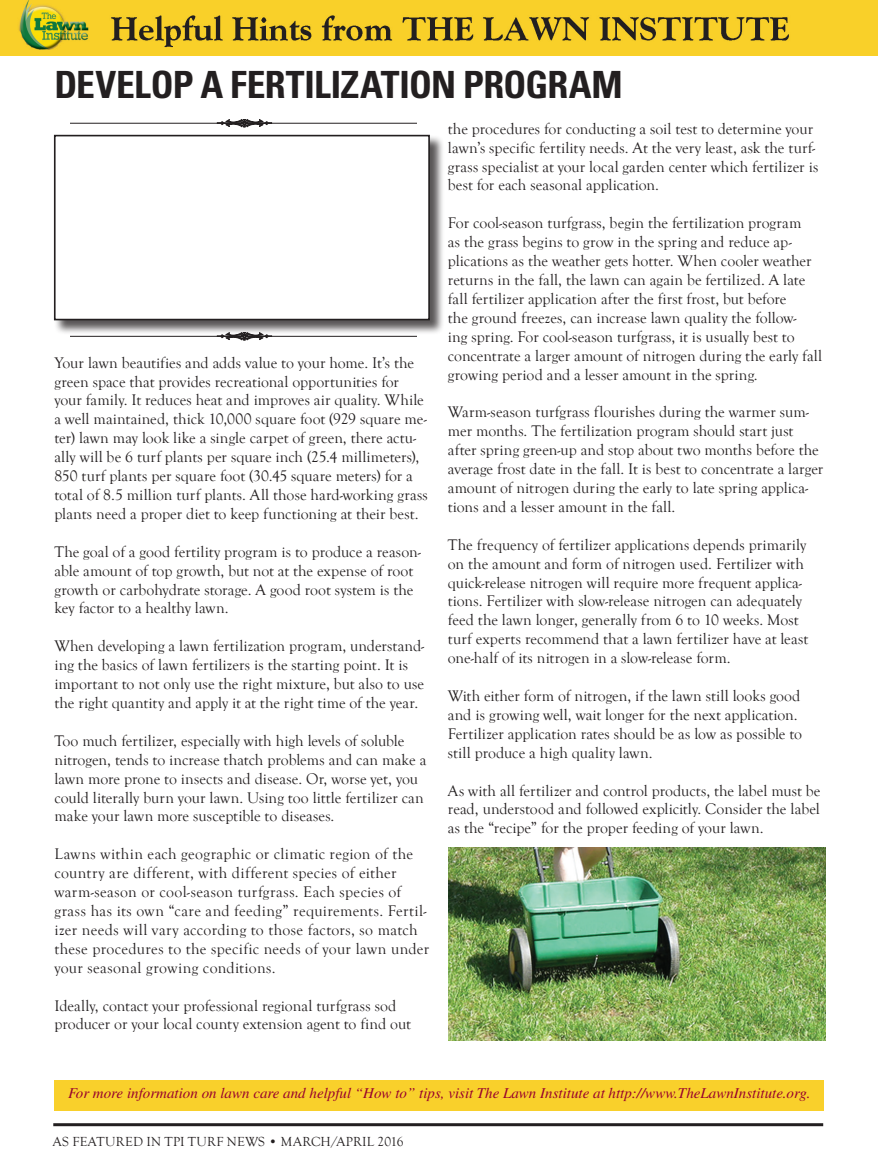
<style>
.page{position:relative;width:878px;height:1175px;background:#fff}
.page>*{position:absolute;margin:0;border:0;box-sizing:border-box;transform-origin:0 0}
.t1{font:700 condensed 37.5px "Univers";letter-spacing:-.01em;color:#231f20}
.t2{font:15.75px/18.9px "Goudy Old Style T";letter-spacing:.005em;color:#231f20}
.t3{font:15.75px/18.9px "Goudy Old Style T";letter-spacing:.025em;color:#231f20}
.t4{font:italic 15px "Times";color:#98012d}
.t5{font:13.5px "Goudy Old Style T";letter-spacing:.015em;color:#231f20}
</style>
<div class="page">
<hr style="left:53px;top:1123px;width:770px;height:3px;background:#231f20">
<div style="left:54px;top:1079px;width:770px;height:31px;background:#f9d02b"></div>
<img style="left:449px;top:848px;width:376px;height:192px">
<img style="left:0;top:0;width:878px;height:56px">
<div style="left:53px;top:134px;width:392px;height:201px;background:#231f20;opacity:.75"></div>
<div style="left:55px;top:136px;width:374px;height:183px;background:#fff"></div>
<div style="left:54px;top:135px;width:376px;height:185px;border:2px solid #231f20"></div>
<hr style="left:267px;top:336px;width:149px;height:1px;background:#231f20">
<hr style="left:71px;top:336px;width:150px;height:1px;background:#231f20">
<svg style="left:216px;top:332px;width:57px;height:8px"></svg>
<hr style="left:267px;top:123px;width:149px;height:1px;background:#231f20">
<hr style="left:71px;top:123px;width:150px;height:1px;background:#231f20">
<svg style="left:216px;top:119px;width:57px;height:8px"></svg>
<h1 class="t1" style="left:54px;top:62px;width:570px">DEVELOP A FERTILIZATION PROGRAM</h1>
<p class="t2" style="left:54px;top:353px;width:375px">Your lawn beautifies and adds value to your home. It’s the green space that provides recreational opportunities for your family. It reduces heat and improves air quality. While a well maintained, thick 10,000 square foot (929 square me&shy;ter) lawn may look like a single carpet of green, there actu&shy;ally will be 6 turf plants per square inch (25.4 millimeters), 850 turf plants per square foot (30.45 square meters) for a total of 8.5 million turf plants. All those hard-working grass plants need a proper diet to keep functioning at their best.</p>
<p class="t2" style="left:54px;top:542px;width:368px">The goal of a good fertility program is to produce a reason&shy;able amount of top growth, but not at the expense of root growth or carbohydrate storage. A good root system is the key factor to a healthy lawn.</p>
<p class="t2" style="left:54px;top:637px;width:371px">When developing a lawn fertilization program, understand&shy;ing the basics of lawn fertilizers is the starting point. It is important to not only use the right mixture, but also to use the right quantity and apply it at the right time of the year.</p>
<p class="t2" style="left:54px;top:731px;width:373px">Too much fertilizer, especially with high levels of soluble nitrogen, tends to increase thatch problems and can make a lawn more prone to insects and disease. Or, worse yet, you could literally burn your lawn. Using too little fertilizer can make your lawn more susceptible to diseases.</p>
<p class="t3" style="left:54px;top:845px;width:376px">Lawns within each geographic or climatic region of the country are different, with different species of either warm-season or cool-season turfgrass. Each species of grass has its own “care and feeding” requirements. Fertil&shy;izer needs will vary according to those factors, so match these procedures to the specific needs of your lawn under your seasonal growing conditions.</p>
<p class="t2" style="left:54px;top:996px;width:358px">Ideally, contact your professional regional turfgrass sod producer or your local county extension agent to find out</p>
<p class="t2" style="left:448px;top:119px;width:372px">the procedures for conducting a soil test to determine your lawn’s specific fertility needs. At the very least, ask the turf&shy;grass specialist at your local garden center which fertilizer is best for each seasonal application.</p>
<p class="t2" style="left:448px;top:214px;width:376px">For cool-season turfgrass, begin the fertilization program<br>as the grass begins to grow in the spring and reduce ap&shy;plications as the weather gets hotter. When cooler weather returns in the fall, the lawn can again be fertilized. A late fall fertilizer application after the first frost, but before<br>the ground freezes, can increase lawn quality the follow-<br>ing spring. For cool-season turfgrass, it is usually best to concentrate a larger amount of nitrogen during the early fall growing period and a lesser amount in the spring.</p>
<p class="t2" style="left:448px;top:403px;width:377px">Warm-season turfgrass flourishes during the warmer sum&shy;mer months. The fertilization program should start just after spring green-up and stop about two months before the average frost date in the fall. It is best to concentrate a larger amount of nitrogen during the early to late spring applica&shy;tions and a lesser amount in the fall.</p>
<p class="t2" style="left:448px;top:535px;width:361px">The frequency of fertilizer applications depends primarily on the amount and form of nitrogen used. Fertilizer with quick-release nitrogen will require more frequent applica&shy;tions. Fertilizer with slow-release nitrogen can adequately feed the lawn longer, generally from 6 to 10 weeks. Most turf experts recommend that a lawn fertilizer have at least one-half of its nitrogen in a slow-release form.</p>
<p class="t2" style="left:448px;top:686px;width:356px">With either form of nitrogen, if the lawn still looks good and is growing well, wait longer for the next application.<br>Fertilizer application rates should be as low as possible to still produce a high quality lawn.</p>
<p class="t2" style="left:448px;top:781px;width:374px;text-align:justify">As with all fertilizer and control products, the label must be read, understood and followed explicitly. Consider the label as the “recipe” for the proper feeding of your lawn.</p>
<p class="t4" style="left:68px;top:1085px;width:743px">For more information on lawn care and helpful “How to” tips, visit The Lawn Institute at http://www.TheLawnInstitute.org.</p>
<p class="t5" style="left:53px;top:1133px;width:352px">AS FEATURED IN TPI TURF NEWS • MARCH/APRIL 2016</p>
</div>
